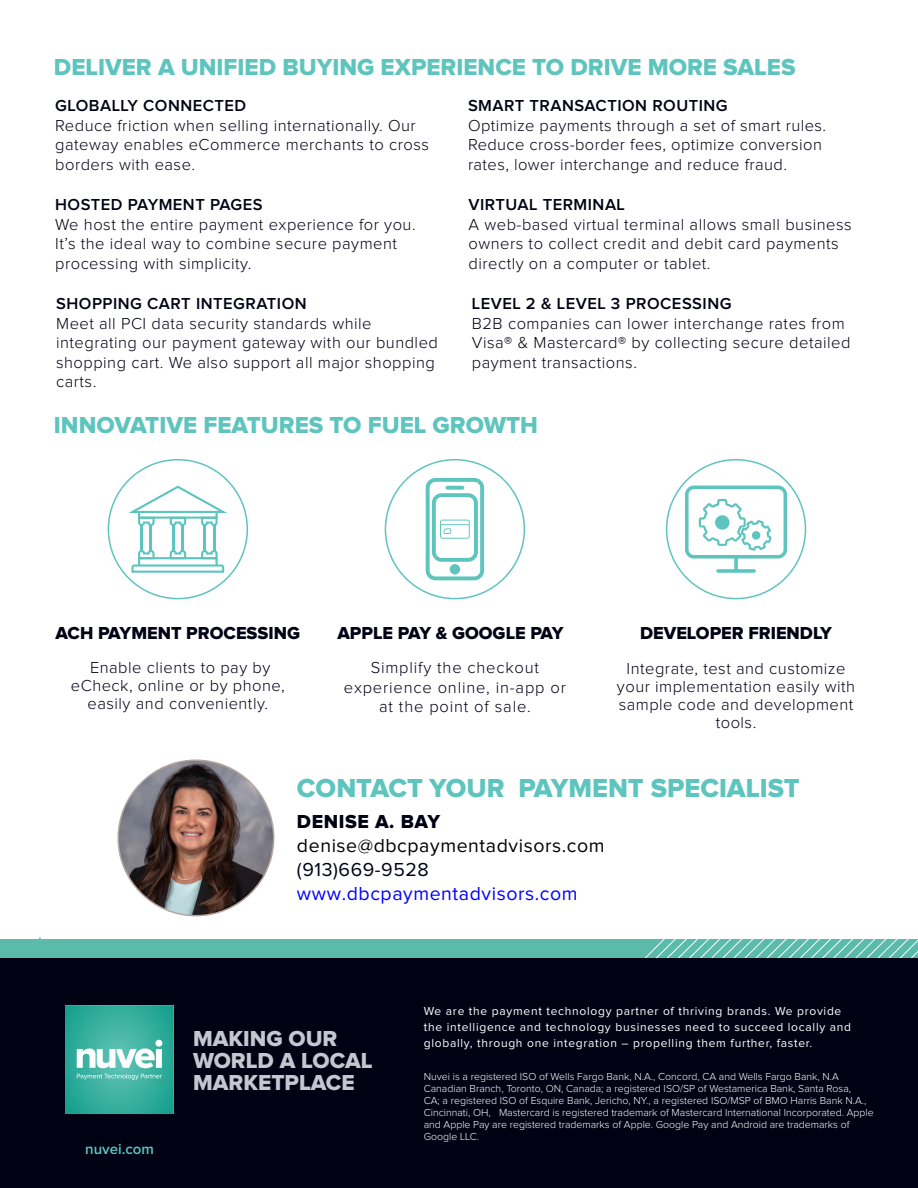
<style>
.page{position:relative;width:918px;height:1188px;background:#fff}
.page>*{position:absolute;margin:0;border:0;box-sizing:border-box;transform-origin:0 0}
.Subtitle_PAGE_2{font:27px "Proxima Nova Extrabld";color:#5ec5be}
.Subtitle_PAGE_2-2{font:24px "Proxima Nova Extrabld";color:#5ec5be}
.t1{font:22.5px/22px "Proxima Nova Extrabld";color:#c3c7cf}
.Subtitle_PAGE_2-3{font:19.5px/24px "Proxima Nova";letter-spacing:.03em;color:#000}
.BOX_TITLE{font:18px "Proxima Nova Extrabld";color:#000213}
.Texte_Light{font:300 16.5px/19.5px "Proxima Nova";letter-spacing:.03em;color:#000213}
.BOX_TITLE-2{font:300 16.5px/18px "Proxima Nova";letter-spacing:.03em;color:#000213;text-align:center}
.Texte_Light-2{font:600 16.5px "Proxima Nova";letter-spacing:.03em;color:#000213}
.Texte_Light-3{font:300 16.5px/19.5px "Proxima Nova";letter-spacing:.05em;color:#000213;text-align:center}
.t2{font:600 15px "Proxima Nova";color:#5ec5be}
.t3{font:12px/15.9px "Proxima Nova";letter-spacing:.06em;color:#fff}
.t4{font:300 10.5px/12px "Proxima Nova";color:#fff}
.s1{font-weight:600}
.s2{font-family:"Proxima Nova Extrabld";color:#000213}
.s3{color:#000213}
.s4{color:#00f}
</style>
<div class="page">
<svg style="left:128px;top:486px;width:99px;height:40px"></svg>
<hr style="left:140px;top:525px;width:3px;height:26px;background:#5ec4bf">
<hr style="left:150px;top:525px;width:2px;height:26px;background:#5ec4bf">
<hr style="left:172px;top:525px;width:2px;height:26px;background:#5ec4bf">
<hr style="left:181px;top:525px;width:3px;height:26px;background:#5ec4bf">
<hr style="left:204px;top:525px;width:2px;height:26px;background:#5ec4bf">
<hr style="left:213px;top:525px;width:2px;height:26px;background:#5ec4bf">
<svg style="left:131px;top:550px;width:93px;height:23px"></svg>
<svg style="left:685px;top:486px;width:102px;height:87px"></svg>
<svg style="left:426px;top:478px;width:58px;height:102px"></svg>
<img style="left:118px;top:760px;width:156px;height:156px;border-radius:78px">
<div style="left:0;top:957px;width:918px;height:231px;background:#000213"></div>
<img style="left:66px;top:1005px;width:107px;height:108px">
<div style="left:0;top:939px;width:918px;height:18px;background:#5abbab"></div>
<svg style="left:645px;top:939px;width:273px;height:18px"></svg>
<p class="Subtitle_PAGE_2-2" style="left:54px;top:56px;width:743px">DELIVER A UNIFIED BUYING EXPERIENCE TO DRIVE MORE SALES</p>
<p class="Texte_Light-2" style="left:55px;top:98px;width:193px">GLOBALLY CONNECTED</p>
<p class="Texte_Light" style="left:55px;top:116px;width:375px">Reduce friction when selling internationally. Our gateway enables eCommerce merchants to cross borders with ease.</p>
<p class="Texte_Light-2" style="left:55px;top:197px;width:209px">HOSTED PAYMENT PAGES</p>
<p class="Texte_Light" style="left:55px;top:215px;width:362px">We host the entire payment experience for you.<br>It’s the ideal way to combine secure payment processing with simplicity.</p>
<p class="Texte_Light-2" style="left:56px;top:296px;width:252px">SHOPPING CART INTEGRATION</p>
<p class="Texte_Light" style="left:56px;top:314px;width:383px">Meet all PCI data security standards while integrating our payment gateway with our bundled shopping cart. We also support all major shopping carts.</p>
<p class="Texte_Light-2" style="left:468px;top:98px;width:261px">SMART TRANSACTION ROUTING</p>
<p class="Texte_Light" style="left:468px;top:116px;width:360px">Optimize payments through a set of smart rules.<br>Reduce cross-border fees, optimize conversion rates, lower interchange and reduce fraud.</p>
<p class="Texte_Light-2" style="left:469px;top:197px;width:158px">VIRTUAL TERMINAL</p>
<p class="Texte_Light" style="left:469px;top:215px;width:385px">A web-based virtual terminal allows small business owners to collect credit and debit card payments directly on a computer or tablet.</p>
<p class="Texte_Light-2" style="left:472px;top:296px;width:261px">LEVEL 2 &amp; LEVEL 3 PROCESSING</p>
<p class="Texte_Light" style="left:472px;top:314px;width:380px">B2B companies can lower interchange rates from<br>Visa<span class="s1">®</span> &amp; Mastercard<span class="s1">®</span> by collecting secure detailed payment transactions.</p>
<p class="Subtitle_PAGE_2-2" style="left:54px;top:414px;width:486px">INNOVATIVE FEATURES TO FUEL GROWTH</p>
<p class="BOX_TITLE" style="left:56px;top:625px;width:246px">ACH PAYMENT PROCESSING</p>
<p class="BOX_TITLE-2" style="left:71px;top:659px;width:215px">Enable clients to pay by eCheck, online or by phone, easily and conveniently.</p>
<p class="BOX_TITLE" style="left:337px;top:625px;width:228px">APPLE PAY &amp; GOOGLE PAY</p>
<p class="Texte_Light-3" style="left:344px;top:658px;width:224px">Simplify the checkout experience online, in-app or at the point of sale.</p>
<p class="BOX_TITLE" style="left:640px;top:625px;width:193px">DEVELOPER FRIENDLY</p>
<p class="BOX_TITLE-2" style="left:617px;top:660px;width:240px">Integrate, test and customize your implementation easily with sample code and development tools.</p>
<p class="Subtitle_PAGE_2" style="left:297px;top:776px;width:504px">CONTACT YOUR PAYMENT SPECIALIST</p>
<p class="Subtitle_PAGE_2-3" style="left:297px;top:810px;width:309px"><span class="s2">DENISE A. BAY </span>denise@dbcpaymentadvisors.com <span class="s3">(913)669-9528 </span><span class="s4">www.dbcpaymentadvisors.com</span></p>
<p class="t2" style="left:85px;top:1142px;width:70px">nuvei.com</p>
<p class="t1" style="left:193px;top:1029px;width:181px">MAKING OUR<br>WORLD A LOCAL</p>
<p class="t1" style="left:193px;top:1073px;width:163px">MARKETPLACE</p>
<p class="t3" style="left:424px;top:1003px;width:429px">We are the payment technology partner of thriving brands. We provide the intelligence and technology businesses need to succeed locally and globally, through one integration – propelling them further, faster.</p>
<p class="t4" style="left:424px;top:1071px;width:451px">Nuvei is a registered ISO of Wells Fargo Bank, N.A., Concord, CA and Wells Fargo Bank, N.A Canadian Branch, Toronto, ON, Canada; a registered ISO/SP of Westamerica Bank, Santa Rosa,<br>CA; a registered ISO of Esquire Bank, Jericho, NY., a registered ISO/MSP of BMO Harris Bank N.A., Cincinnati, OH, Mastercard is registered trademark of Mastercard International Incorporated. Apple and Apple Pay are registered trademarks of Apple. Google Pay and Android are trademarks of Google LLC.</p>
</div>
